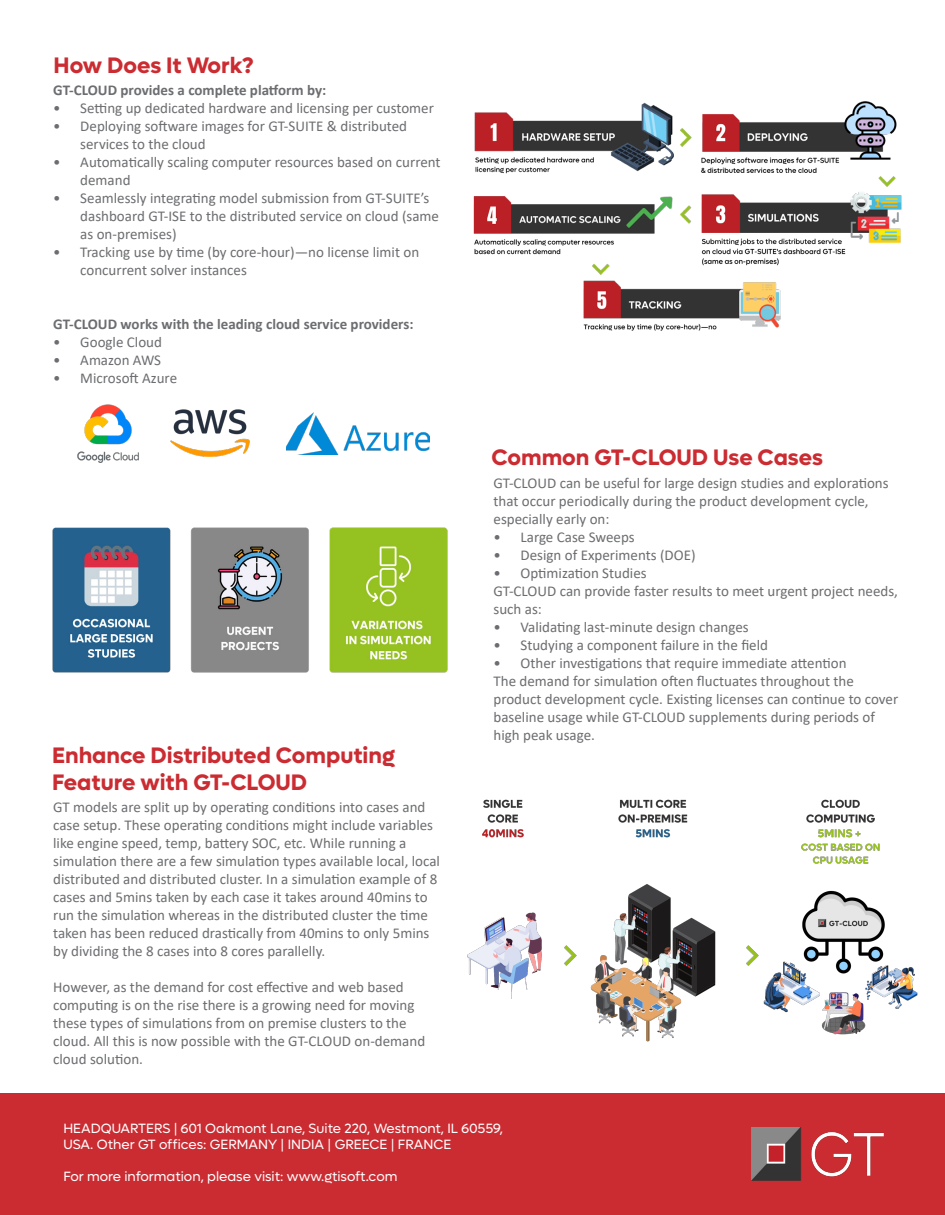
<style>
.page{position:relative;width:945px;height:1215px;background:#fff}
.page>*{position:absolute;margin:0;border:0;box-sizing:border-box;transform-origin:0 0}
.Small_green_titles{font:700 22.5px/27px "Lufga";color:#cb2c32}
.paragraph_text_black{font:15px/18px "Calibri";color:#6c6d70}
.paragraph_text_black-2{font:700 15px "Calibri";color:#6c6d70}
.Corporate_Data{font:13.5px/16.2px "Lufga";color:#fff}
</style>
<div class="page">
<div style="left:0;top:1094px;width:945px;height:121px;background:#cb2c32"></div>
<img style="left:751px;top:1127px;width:133px;height:54px">
<img style="left:473px;top:101px;width:429px;height:230px">
<img style="left:52px;top:527px;width:396px;height:146px">
<img style="left:77px;top:404px;width:62px;height:58px">
<img style="left:170px;top:409px;width:79px;height:48px">
<img style="left:286px;top:412px;width:143px;height:42px">
<img style="left:467px;top:799px;width:451px;height:243px">
<p class="Small_green_titles" style="left:54px;top:51px;width:201px">How Does It Work?</p>
<p class="paragraph_text_black-2" style="left:53px;top:80px;width:275px">GT-CLOUD provides a complete platform by:</p>
<p class="paragraph_text_black" style="left:53px;top:99px;width:382px">• Setting up dedicated hardware and licensing per customer</p>
<p class="paragraph_text_black" style="left:80px;top:117px;width:328px;text-indent:-27px">• Deploying software images for GT-SUITE &amp; distributed services to the cloud</p>
<p class="paragraph_text_black" style="left:80px;top:153px;width:362px;text-indent:-27px">• Automatically scaling computer resources based on current demand</p>
<p class="paragraph_text_black" style="left:80px;top:189px;width:360px;text-indent:-27px">• Seamlessly integrating model submission from GT-SUITE’s dashboard GT-ISE to the distributed service on cloud (same as on-premises)</p>
<p class="paragraph_text_black" style="left:80px;top:243px;width:340px;text-indent:-27px">• Tracking use by time (by core-hour)—no license limit on concurrent solver instances</p>
<p class="paragraph_text_black-2" style="left:53px;top:314px;width:362px">GT-CLOUD works with the leading cloud service providers:</p>
<p class="paragraph_text_black" style="left:53px;top:333px;width:110px">• Google Cloud</p>
<p class="paragraph_text_black" style="left:53px;top:351px;width:109px">• Amazon AWS</p>
<p class="paragraph_text_black" style="left:53px;top:369px;width:125px">• Microsoft Azure</p>
<p class="Small_green_titles" style="left:52px;top:742px;width:344px">Enhance Distributed Computing<br>Feature with GT-CLOUD</p>
<p class="paragraph_text_black" style="left:53px;top:797px;width:388px">GT models are split up by operating conditions into cases and case setup. These operating conditions might include variables like engine speed, temp, battery SOC, etc. While running a simulation there are a few simulation types available local, local distributed and distributed cluster. In a simulation example of 8 cases and 5mins taken by each case it takes around 40mins to run the simulation whereas in the distributed cluster the time taken has been reduced drastically from 40mins to only 5mins by dividing the 8 cases into 8 cores parallelly.</p>
<p class="paragraph_text_black" style="left:53px;top:977px;width:374px">However, as the demand for cost effective and web based computing is on the rise there is a growing need for moving these types of simulations from on premise clusters to the cloud. All this is now possible with the GT-CLOUD on-demand cloud solution.</p>
<p class="Small_green_titles" style="left:492px;top:443px;width:333px">Common GT-CLOUD Use Cases</p>
<p class="paragraph_text_black" style="left:494px;top:474px;width:397px">GT-CLOUD can be useful for large design studies and explorations that occur periodically during the product development cycle, especially early on:</p>
<p class="paragraph_text_black" style="left:494px;top:528px;width:143px">• Large Case Sweeps</p>
<p class="paragraph_text_black" style="left:494px;top:546px;width:204px">• Design of Experiments (DOE)</p>
<p class="paragraph_text_black" style="left:494px;top:564px;width:155px">• Optimization Studies</p>
<p class="paragraph_text_black" style="left:494px;top:582px;width:406px">GT-CLOUD can provide faster results to meet urgent project needs, such as:</p>
<p class="paragraph_text_black" style="left:494px;top:618px;width:257px">• Validating last-minute design changes</p>
<p class="paragraph_text_black" style="left:494px;top:636px;width:276px">• Studying a component failure in the field</p>
<p class="paragraph_text_black" style="left:494px;top:654px;width:355px">• Other investigations that require immediate attention</p>
<p class="paragraph_text_black" style="left:494px;top:672px;width:406px">The demand for simulation often fluctuates throughout the product development cycle. Existing licenses can continue to cover baseline usage while GT-CLOUD supplements during periods of high peak usage.</p>
<p class="Corporate_Data" style="left:63px;top:1120px;width:441px">HEADQUARTERS | 601 Oakmont Lane, Suite 220, Westmont, IL 60559,<br>USA. Other GT offices: GERMANY | INDIA | GREECE | FRANCE</p>
<p class="Corporate_Data" style="left:63px;top:1169px;width:336px">For more information, please visit: www.gtisoft.com</p>
</div>
